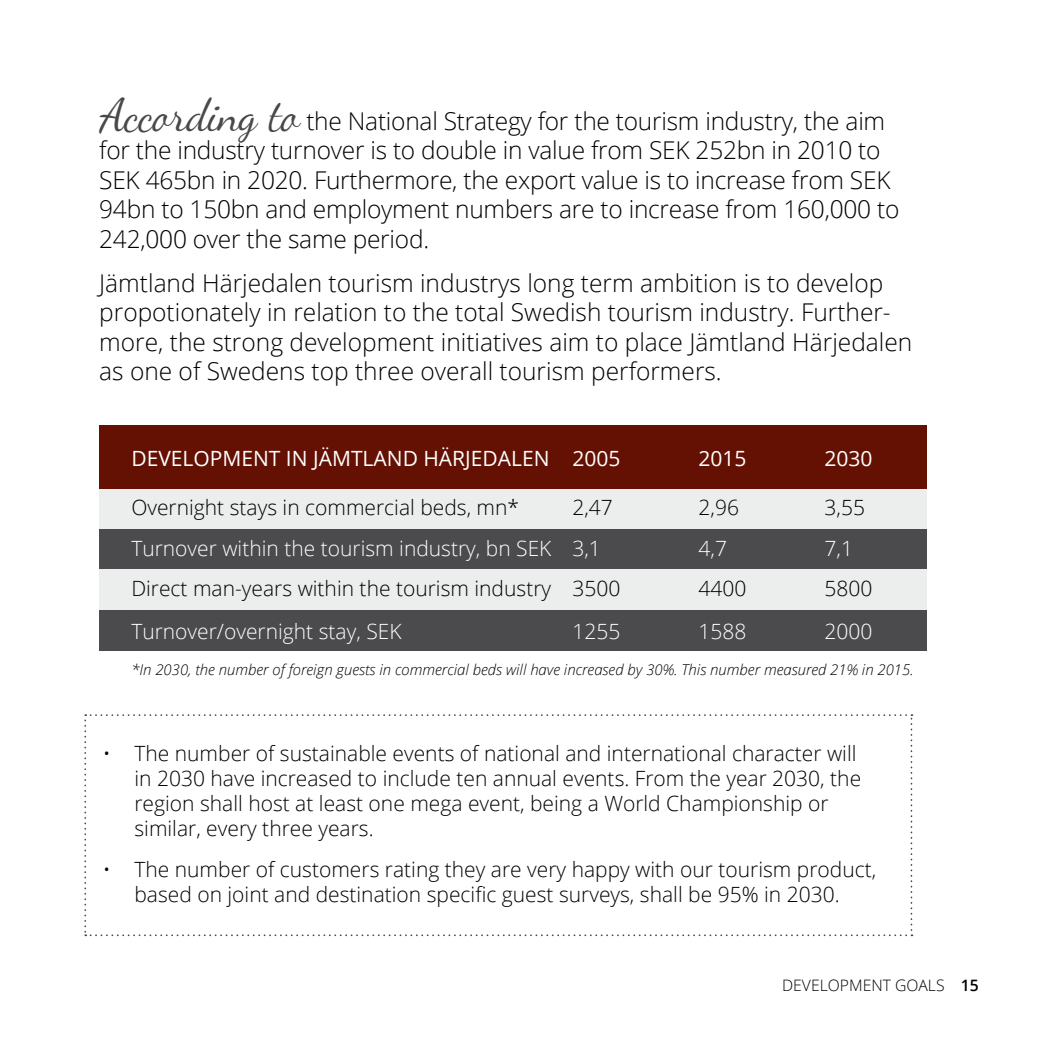
<style>
.page{position:relative;width:1042px;height:1042px;background:#fff}
.page>*{position:absolute;margin:0;border:0;box-sizing:border-box;transform-origin:0 0}
.t1{font:300 24.5px/29.4px "Open Sans";color:#000}
.t2{font:300 21px/25.2px "Open Sans";color:#000}
.t3{font:300 21px "Open Sans";color:#fff}
.t4{font:21px "Open Sans";color:#fff}
.t5{font:300 15.75px "Open Sans";color:#000}
.t6{font:italic 300 14.88px "Open Sans";color:#000}
.s1{font-family:"Dancing Script OT";font-weight:400;font-size:45.5px;color:#494948}
.s2{font-weight:600}
</style>
<div class="page">
<svg style="left:84px;top:714px;width:828px;height:222px"></svg>
<div style="left:99px;top:488px;width:828px;height:41px;background:#eceded"></div>
<div style="left:99px;top:610px;width:828px;height:41px;background:#4b4b4d"></div>
<div style="left:99px;top:529px;width:828px;height:40px;background:#4b4b4d"></div>
<div style="left:99px;top:425px;width:828px;height:63px;background:#641003"></div>
<div style="left:99px;top:569px;width:828px;height:41px;background:#eceded"></div>
<p class="t1" style="left:99px;top:106px;width:801px"><span class="s1">According to</span> the National Strategy for the tourism industry, the aim for the industry turnover is to double in value from SEK 252bn in 2010 to SEK 465bn in 2020. Furthermore, the export value is to increase from SEK 94bn to 150bn and employment numbers are to increase from 160,000 to 242,000 over the same period.</p>
<p class="t1" style="left:99px;top:267px;width:814px">Jämtland Härjedalen tourism industrys long term ambition is to develop propotionately in relation to the total Swedish tourism industry. Further&shy;more, the strong development initiatives aim to place Jämtland Härjedalen as one of Swedens top three overall tourism performers.</p>
<p class="t4" style="left:131px;top:444px;width:491px">DEVELOPMENT IN JÄMTLAND HÄRJEDALEN 2005</p>
<p class="t4" style="left:698px;top:444px;width:50px">2015</p>
<p class="t4" style="left:824px;top:444px;width:50px">2030</p>
<p class="t2" style="left:131px;top:494px;width:389px">Overnight stays in commercial beds, mn*</p>
<p class="t2" style="left:572px;top:494px;width:42px">2,47</p>
<p class="t2" style="left:698px;top:494px;width:42px">2,96</p>
<p class="t2" style="left:824px;top:494px;width:42px">3,55</p>
<p class="t3" style="left:131px;top:533px;width:471px">Turnover within the tourism industry, bn SEK 3,1</p>
<p class="t3" style="left:698px;top:533px;width:30px">4,7</p>
<p class="t3" style="left:824px;top:533px;width:30px">7,1</p>
<p class="t2" style="left:131px;top:575px;width:490px">Direct man-years within the tourism industry 3500</p>
<p class="t2" style="left:698px;top:575px;width:49px">4400</p>
<p class="t2" style="left:824px;top:575px;width:49px">5800</p>
<p class="t3" style="left:131px;top:616px;width:272px">Turnover/overnight stay, SEK</p>
<p class="t3" style="left:572px;top:616px;width:49px">1255</p>
<p class="t3" style="left:698px;top:616px;width:49px">1588</p>
<p class="t3" style="left:824px;top:616px;width:49px">2000</p>
<p class="t6" style="left:131px;top:659px;width:784px">*In 2030, the number of foreign guests in commercial beds will have increased by 30%. This number measured 21% in 2015.</p>
<p class="t2" style="left:134px;top:740px;width:728px;text-indent:-32px">• The number of sustainable events of national and international character will in 2030 have increased to include ten annual events. From the year 2030, the region shall host at least one mega event, being a World Championship or similar, every three years.</p>
<p class="t2" style="left:103px;top:856px;width:775px;text-align:center">• The number of customers rating they are very happy with our tourism product, based on joint and destination specific guest surveys, shall be 95% in 2030.</p>
<p class="t5" style="left:782px;top:974px;width:198px">DEVELOPMENT GOALS <span class="s2">15</span></p>
</div>
